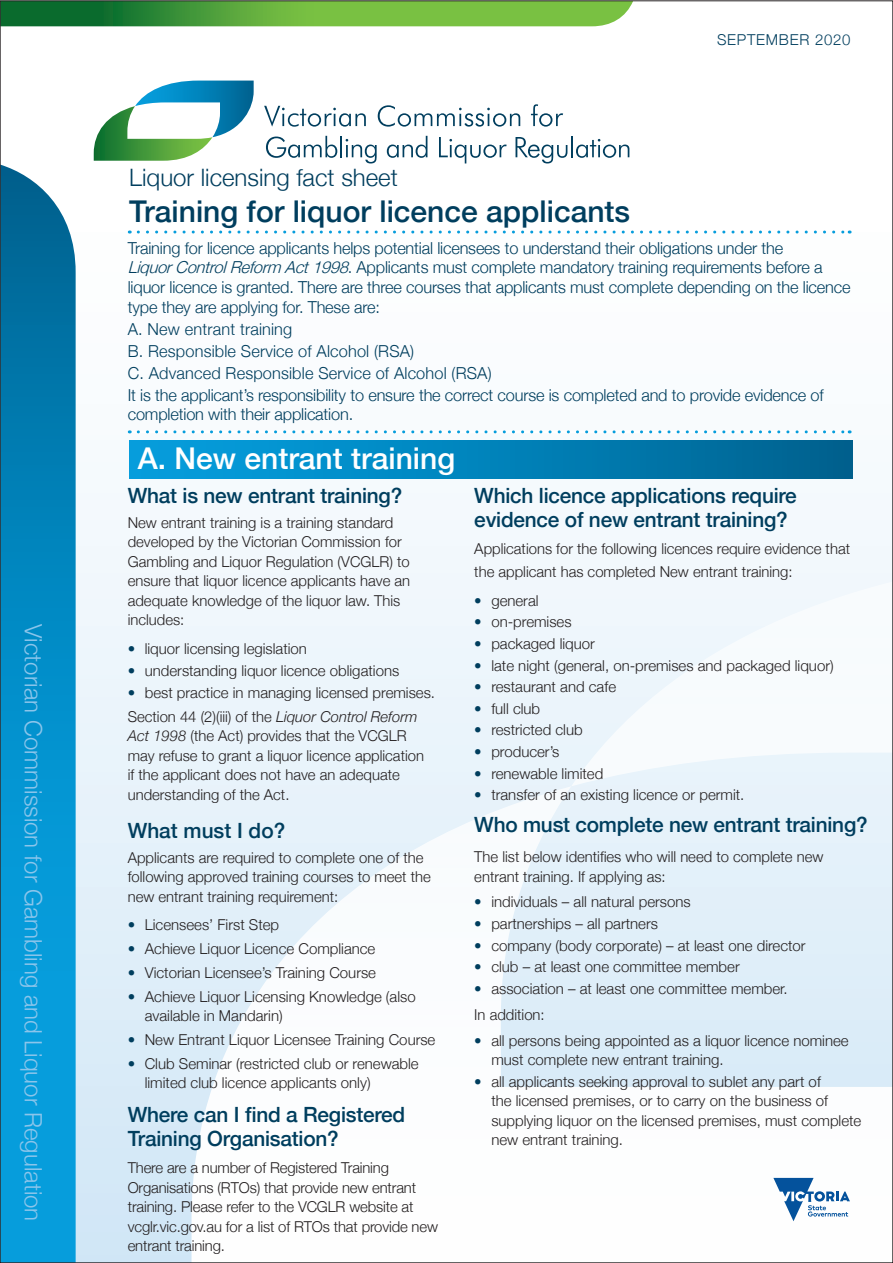
<style>
.page{position:relative;width:893px;height:1263px;background:#fff}
.page>*{position:absolute;margin:0;border:0;box-sizing:border-box;transform-origin:0 0}
.t1{font:500 30px "Helvetica Neue";color:#003e5e}
.t2{font:500 30px "Helvetica Neue";color:#fff}
.t3{font:300 24px "Helvetica Neue";color:#8bc5eb}
.t4{font:300 24px "Helvetica Neue";color:#003e5e}
.t5{font:500 21px/24px "Helvetica Neue";letter-spacing:-.01em;color:#003e5e}
.t6{font:300 16.5px/19.8px "Helvetica Neue";letter-spacing:-.01em;color:#003e5e}
.t7{font:300 16.5px/21.9px "Helvetica Neue";letter-spacing:.01em;color:#003e5e}
.t8{font:300 15px/19.5px "Helvetica Neue";color:#231f20}
.t9{font:300 15px "Helvetica Neue";letter-spacing:.05em;color:#003e5e}
.s1{font-style:italic}
.s2{color:#003e5e}
</style>
<div class="page">
<div style="left:0;top:156px;width:893px;height:1107px;background:linear-gradient(to bottom,#fff,#d2e7f6)"></div>
<svg style="left:571px;top:551px;width:320px;height:235px;fill:#f2f8fc"></svg>
<svg style="left:192px;top:786px;width:699px;height:475px"></svg>
<svg style="left:2px;top:165px;width:74px;height:1096px;background:#098ec6"></svg>
<svg style="left:2px;top:3px;width:630px;height:23px;background:#58a73e"></svg>
<svg style="left:264px;top:106px;width:102px;height:21px"></svg>
<svg style="left:378px;top:105px;width:142px;height:22px"></svg>
<svg style="left:531px;top:104px;width:32px;height:23px"></svg>
<svg style="left:266px;top:136px;width:71px;height:22px"></svg>
<hr style="left:340px;top:136px;width:2px;height:21px;background:#003e5e">
<svg style="left:346px;top:139px;width:31px;height:24px"></svg>
<svg style="left:387px;top:136px;width:40px;height:22px"></svg>
<svg style="left:439px;top:137px;width:68px;height:26px"></svg>
<svg style="left:515px;top:137px;width:52px;height:26px"></svg>
<hr style="left:571px;top:136px;width:2px;height:21px;background:#003e5e">
<svg style="left:576px;top:139px;width:53px;height:19px"></svg>
<svg style="left:94px;top:81px;width:160px;height:80px"></svg>
<svg style="left:773px;top:1178px;width:77px;height:43px"></svg>
<div style="left:129px;top:441px;width:723px;height:38px;background:linear-gradient(to right,#04a1e2,#006290)"></div>
<svg style="left:138px;top:231px;width:712px;height:3px"></svg>
<svg style="left:138px;top:430px;width:712px;height:3px"></svg>
<p class="t3" style="left:53px;top:624px;width:599px;rotate:90deg">Victorian Commission for Gambling and Liquor Regulation</p>
<p class="t4" style="left:129px;top:158px;width:270px">Liquor licensing fact sheet</p>
<p class="t1" style="left:129px;top:187px;width:502px">Training for liquor licence applicants</p>
<p class="t9" style="left:717px;top:28px;width:135px">SEPTEMBER 2020</p>
<p class="t6" style="left:128px;top:236px;width:724px">Training for licence applicants helps potential licensees to understand their obligations under the <span class="s1">LiquorControlReform Act1998</span>. Applicants must complete mandatory training requirements before a liquor licence is granted. There are three courses that applicants must complete depending on the licence type they are applying for. These are:</p>
<p class="t7" style="left:128px;top:317px;width:697px">A. New entrant training<br>B. Responsible Service of Alcohol (RSA)<br>C. Advanced Responsible Service of Alcohol (RSA)<br>It is the applicant’s responsibility to ensure the correct course is completed and to provide evidence of</p>
<p class="t6" style="left:128px;top:403px;width:227px">completion with their application.</p>
<p class="t2" style="left:138px;top:434px;width:319px">A. New entrant training</p>
<p class="t5" style="left:128px;top:482px;width:276px">What is new entrant training?</p>
<p class="t8" style="left:128px;top:512px;width:284px">New entrant training is a training standard developed by the Victorian Commission for Gambling and Liquor Regulation (VCGLR) to ensure that liquor licence applicants have an adequate knowledge of the liquor law. This includes:</p>
<p class="t8" style="left:128px;top:638px;width:181px"><span class="s2">•</span> liquor licensing legislation</p>
<p class="t8" style="left:128px;top:660px;width:273px"><span class="s2">•</span> understanding liquor licence obligations</p>
<p class="t8" style="left:128px;top:679px;width:309px;line-height:24px"><span class="s2">•</span> best practice in managing licensed premises.<br>Section 44 (2)(iii) of the <span class="s1">Liquor Control Reform</span></p>
<p class="t8" style="left:128px;top:725px;width:298px"><span class="s1">Act 1998</span> (the Act) provides that the VCGLR may refuse to grant a liquor licence application if the applicant does not have an adequate understanding of the Act.</p>
<p class="t5" style="left:128px;top:817px;width:159px">What must I do?</p>
<p class="t8" style="left:128px;top:846px;width:305px">Applicants are required to complete one of the following approved training courses to meet the new entrant training requirement:</p>
<p class="t8" style="left:128px;top:914px;width:153px"><span class="s2">•</span> Licensees’ First Step</p>
<p class="t8" style="left:128px;top:938px;width:249px"><span class="s2">•</span> Achieve Liquor Licence Compliance</p>
<p class="t8" style="left:128px;top:962px;width:250px"><span class="s2">•</span> Victorian Licensee’s Training Course</p>
<p class="t8" style="left:145px;top:985px;width:272px;text-indent:-17px"><span class="s2">•</span> Achieve Liquor Licensing Knowledge (also available in Mandarin)</p>
<p class="t8" style="left:128px;top:1029px;width:309px"><span class="s2">•</span> New Entrant Liquor Licensee Training Course</p>
<p class="t8" style="left:145px;top:1052px;width:275px;text-indent:-17px"><span class="s2">•</span> Club Seminar (restricted club or renewable limited club licence applicants only)</p>
<p class="t5" style="left:128px;top:1101px;width:279px">Where can I find a Registered<br>Training Organisation?</p>
<p class="t8" style="left:128px;top:1157px;width:312px">There are a number of Registered Training Organisations (RTOs) that provide new entrant training. Please refer to the VCGLR website at vcglr.vic.gov.au for a list of RTOs that provide new entrant training.</p>
<p class="t5" style="left:474px;top:482px;width:324px">Which licence applications require evidence of new entrant training?</p>
<p class="t8" style="left:474px;top:536px;width:377px;line-height:22.8px">Applications for the following licences require evidence that the applicant has completed New entrant training:</p>
<p class="t8" style="left:474px;top:589px;width:66px"><span class="s2">•</span> general</p>
<p class="t8" style="left:474px;top:611px;width:99px"><span class="s2">•</span> on-premises</p>
<p class="t8" style="left:474px;top:633px;width:122px"><span class="s2">•</span> packaged liquor</p>
<p class="t8" style="left:474px;top:654px;width:361px"><span class="s2">•</span> late night (general, on-premises and packaged liquor)</p>
<p class="t8" style="left:474px;top:676px;width:143px"><span class="s2">•</span> restaurant and cafe</p>
<p class="t8" style="left:474px;top:698px;width:67px"><span class="s2">•</span> full club</p>
<p class="t8" style="left:474px;top:719px;width:110px"><span class="s2">•</span> restricted club</p>
<p class="t8" style="left:474px;top:741px;width:87px"><span class="s2">•</span> producer’s</p>
<p class="t8" style="left:474px;top:762px;width:130px"><span class="s2">•</span> renewable limited</p>
<p class="t8" style="left:474px;top:784px;width:272px"><span class="s2">•</span> transfer of an existing licence or permit.</p>
<p class="t5" style="left:474px;top:811px;width:395px">Who must complete new entrant training?</p>
<p class="t8" style="left:474px;top:846px;width:351px">The list below identifies who will need to complete new entrant training. If applying as:</p>
<p class="t8" style="left:474px;top:891px;width:218px"><span class="s2">•</span> individuals – all natural persons</p>
<p class="t8" style="left:474px;top:913px;width:185px"><span class="s2">•</span> partnerships – all partners</p>
<p class="t8" style="left:474px;top:934px;width:333px"><span class="s2">•</span> company (body corporate) – at least one director</p>
<p class="t8" style="left:474px;top:956px;width:267px"><span class="s2">•</span> club – at least one committee member</p>
<p class="t8" style="left:474px;top:974px;width:315px;line-height:25.8px"><span class="s2">•</span> association – at least one committee member.<br>In addition:</p>
<p class="t8" style="left:491px;top:1029px;width:359px;text-indent:-17px"><span class="s2">•</span> all persons being appointed as a liquor licence nominee must complete new entrant training.</p>
<p class="t8" style="left:491px;top:1071px;width:372px;text-indent:-17px"><span class="s2">•</span> all applicants seeking approval to sublet any part of<br>the licensed premises, or to carry on the business of supplying liquor on the licensed premises, must complete new entrant training.</p>
</div>
